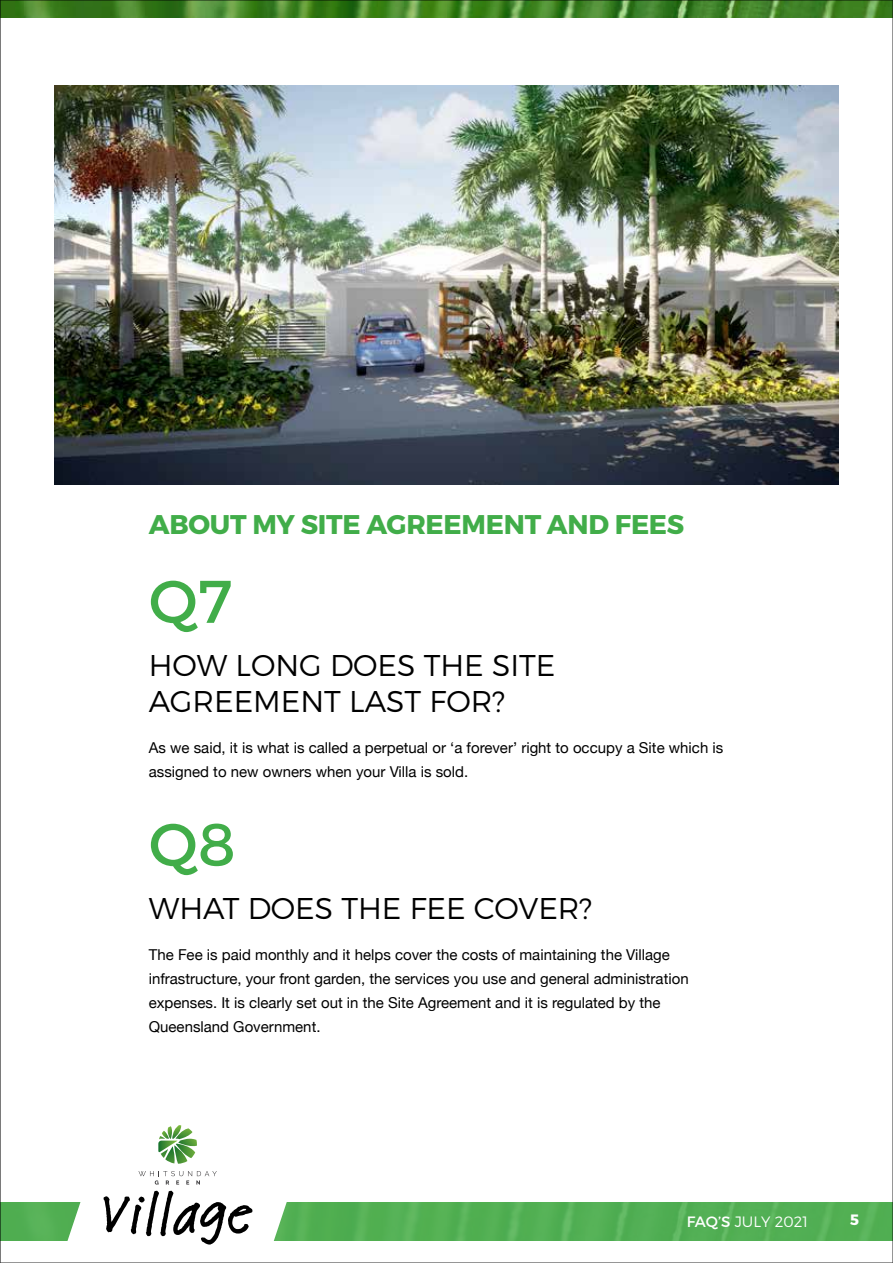
<style>
.page{position:relative;width:893px;height:1263px;background:#fff}
.page>*{position:absolute;margin:0;border:0;box-sizing:border-box;transform-origin:0 0}
.t1{font:60px "Montserrat";color:#41ad49}
.t2{font:300 30px/36px "Montserrat";color:#000}
.t3{font:700 27px "Montserrat";letter-spacing:-.01em;color:#41ad49}
.t4{font:15px/24px "Helvetica Neue";color:#000}
.t5{font:300 15px "Montserrat";color:#fff}
.t6{font:700 15px "Montserrat";color:#fff}
.s1{font-weight:400}
</style>
<div class="page">
<div style="left:0;top:1202px;width:893px;height:39px;background:#52af54"></div>
<svg style="left:2px;top:2px;width:889px;height:15px;background:#448529"></svg>
<svg style="left:67px;top:1184px;width:220px;height:61px;fill:#fff"></svg>
<svg style="left:104px;top:1191px;width:148px;height:53px"></svg>
<svg style="left:158px;top:1125px;width:39px;height:39px"></svg>
<svg style="left:138px;top:1171px;width:79px;height:13px"></svg>
<img style="left:54px;top:85px;width:785px;height:400px">
<h3 class="t3" style="left:149px;top:507px;width:168px">ABOUT MY SITE</h3>
<h3 class="t3" style="left:366px;top:507px;width:139px">AGREEMENT</h3>
<h3 class="t3" style="left:547px;top:507px;width:86px">AND FEES</h3>
<h1 class="t1" style="left:149px;top:565px;width:85px">Q7</h1>
<h2 class="t2" style="left:149px;top:647px;width:408px">HOW LONG DOES THE SITE<br>AGREEMENT LAST FOR?</h2>
<p class="t4" style="left:149px;top:736px;width:576px">As we said, it is what is called a perpetual or ‘a forever’ right to occupy a Site which is assigned to new owners when your Villa is sold.</p>
<h1 class="t1" style="left:149px;top:808px;width:88px">Q8</h1>
<h2 class="t2" style="left:149px;top:890px;width:445px">WHAT DOES THE FEE COVER?</h2>
<p class="t4" style="left:149px;top:943px;width:541px">The Fee is paid monthly and it helps cover the costs of maintaining the Village infrastructure, your front garden, the services you use and general administration expenses. It is clearly set out in the Site Agreement and it is regulated by the Queensland Government.</p>
<p class="t5" style="left:687px;top:1212px;width:123px"><span class="s1">FAQ’s</span> JULY 2021</p>
<p class="t6" style="left:850px;top:1210px;width:10px">5</p>
</div>
